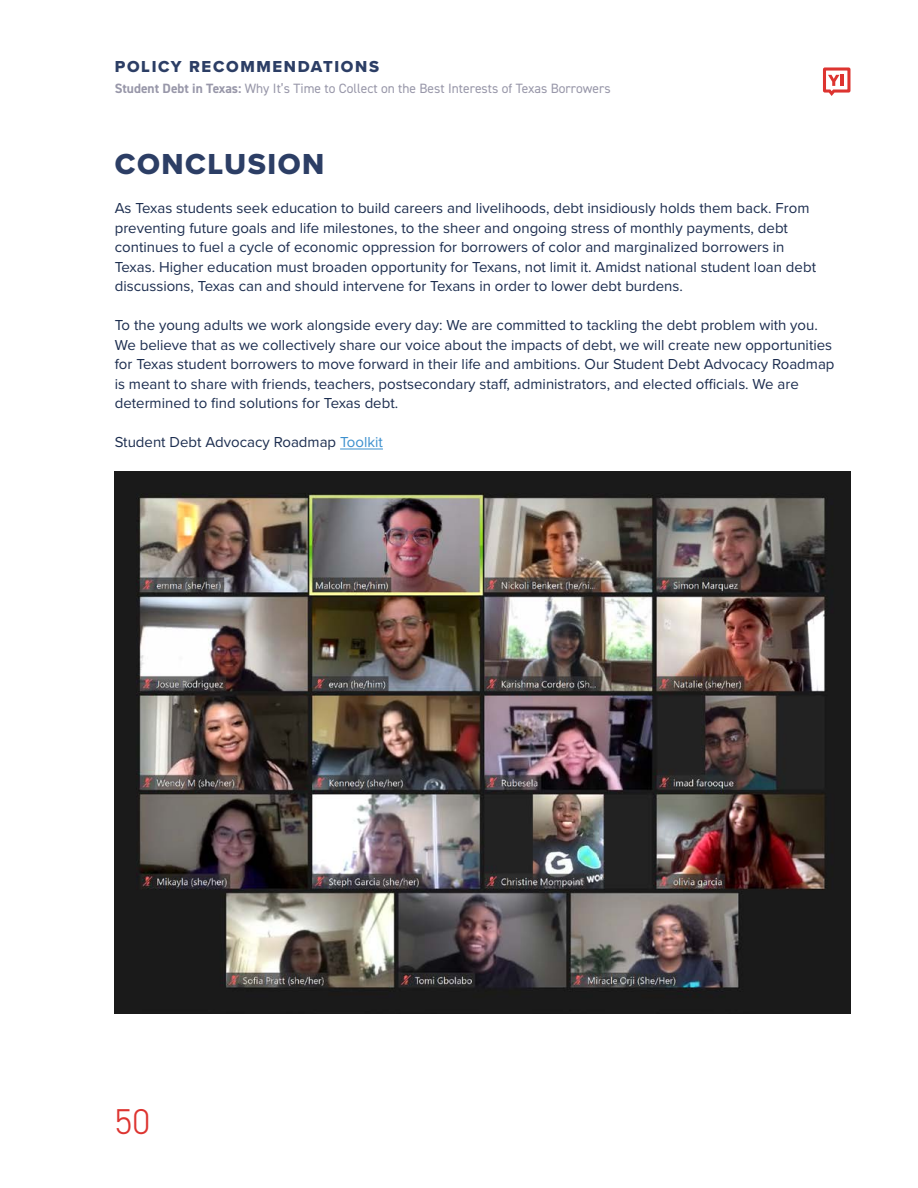
<style>
.page{position:relative;width:918px;height:1188px;background:#fff}
.page>*{position:absolute;margin:0;border:0;box-sizing:border-box;transform-origin:0 0}
.t1{font:300 36px "DIN2014";color:#dd3430}
.t2{font:30px "Proxima Nova Extrabld";letter-spacing:.05em;color:#2c3e65}
.t3{font:16.5px "Proxima Nova Extrabld";letter-spacing:.1em;color:#2c3e65}
.t4{font:15px/19.5px "Proxima Nova";color:#1c2d4f}
.t5{font:13.5px "DIN2014";color:#9897a9}
.s1{font-weight:700}
.s2{color:#3c90ce}
</style>
<div class="page">
<svg style="left:823px;top:67px;width:27px;height:29px"></svg>
<hr style="left:340px;top:449px;width:43px;height:1px;background:#3c90ce">
<img style="left:115px;top:472px;width:735px;height:541px">
<p class="t3" style="left:115px;top:54px;width:266px">POLICY RECOMMENDATIONS</p>
<p class="t5" style="left:115px;top:80px;width:497px"><span class="s1">Student Debt in Texas:</span> Why It’s Time to Collect on the Best Interests of Texas Borrowers</p>
<h2 class="t2" style="left:115px;top:142px;width:211px">CONCLUSION</h2>
<p class="t4" style="left:115px;top:198px;width:703px">As Texas students seek education to build careers and livelihoods, debt insidiously holds them back. From preventing future goals and life milestones, to the sheer and ongoing stress of monthly payments, debt continues to fuel a cycle of economic oppression for borrowers of color and marginalized borrowers in Texas. Higher education must broaden opportunity for Texans, not limit it. Amidst national student loan debt discussions, Texas can and should intervene for Texans in order to lower debt burdens.</p>
<p class="t4" style="left:115px;top:315px;width:721px">To the young adults we work alongside every day: We are committed to tackling the debt problem with you.<br>We believe that as we collectively share our voice about the impacts of debt, we will create new opportunities for Texas student borrowers to move forward in their life and ambitions. Our Student Debt Advocacy Roadmap is meant to share with friends, teachers, postsecondary staff, administrators, and elected officials. We are determined to find solutions for Texas debt.</p>
<p class="t4" style="left:115px;top:432px;width:270px">Student Debt Advocacy Roadmap <span class="s2">Toolkit</span></p>
<h1 class="t1" style="left:115px;top:1100px;width:37px">50</h1>
</div>
